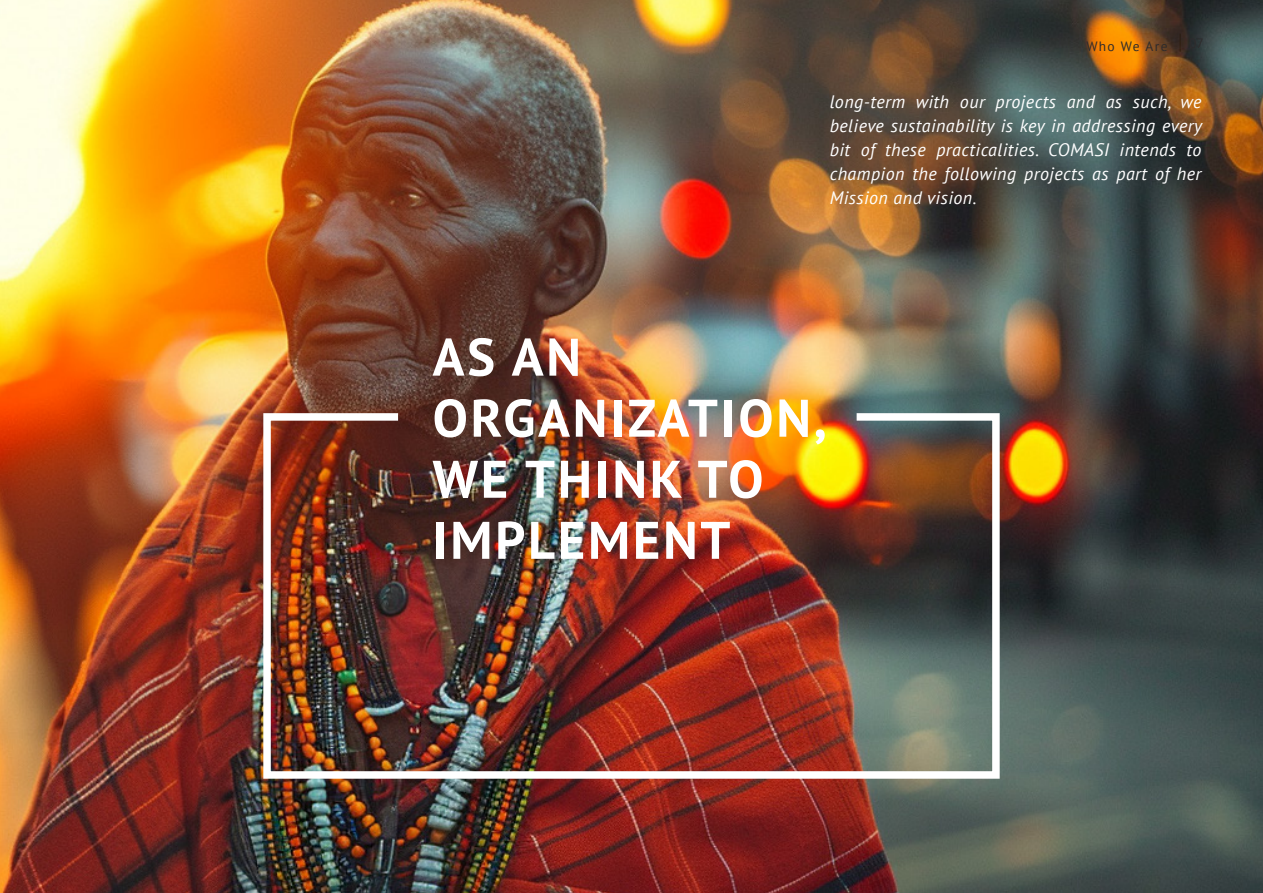
<style>
.page{position:relative;width:1263px;height:893px;background:#fff}
.page>*{position:absolute;margin:0;border:0;box-sizing:border-box;transform-origin:0 0}
.t1{font:700 52.8px/61.1px "PT Sans";letter-spacing:.05em;color:#fff}
.Sub_Paragraph{font:italic 18px/24px "PT Sans";letter-spacing:.025em;color:#fff;text-align:justify}
.t2{font:13.5px "PT Sans";letter-spacing:.1em;color:#2e2b2c}
</style>
<div class="page">
<img style="left:0;top:0;width:1263px;height:893px">
<img style="left:260px;top:409px;width:743px;height:373px">
<svg style="left:1179px;top:34px;width:2px;height:18px"></svg>
<p class="t2" style="left:1086px;top:37px;width:83px">Who We Are</p>
<p class="Sub_Paragraph" style="left:830px;top:89px;width:374px">long-term with our projects and as such, we believe sustainability is key in addressing every bit of these practicalities. COMASI intends to champion the following projects as part of her Mission and vision.</p>
<p class="t1" style="left:433px;top:326px;width:396px">AS AN<br>ORGANIZATION,<br>WE THINK TO<br>IMPLEMENT</p>
</div>
